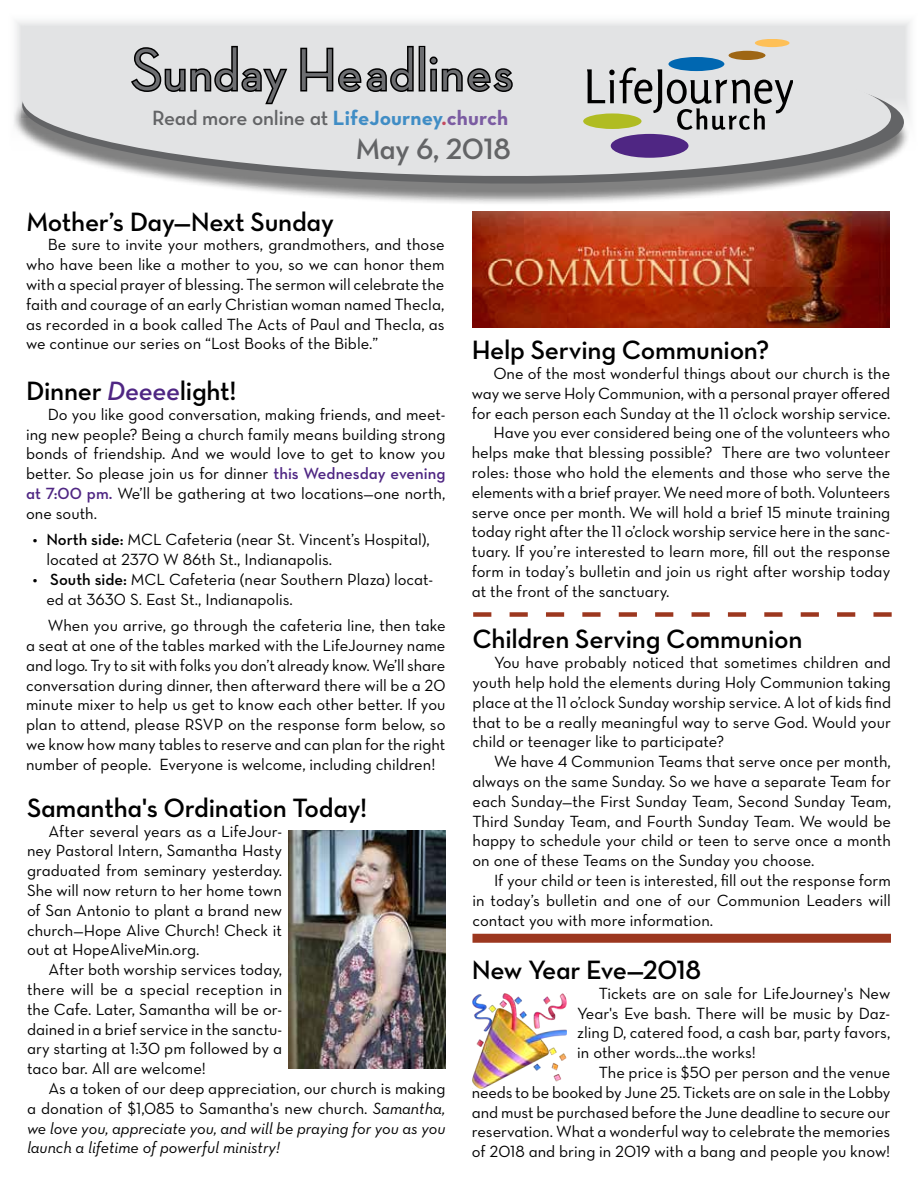
<style>
.page{position:relative;width:918px;height:1188px;background:#fff}
.page>*{position:absolute;margin:0;border:0;box-sizing:border-box;transform-origin:0 0}
.t1{font:500 60px "Neutra Disp";letter-spacing:.025em;color:#6d6e71}
.t2{font:30px "Neutra Text Demi Alt";letter-spacing:-.01em;color:#636466}
.t3{font:27px "Neutra Text Demi Alt";letter-spacing:-.01em;color:#000}
.t4{font:21px "Neutra Text Demi Alt";letter-spacing:-.01em;color:#636466}
.t5{font:16.5px/19.8px "Neutra Text Book Alt";color:#000;text-align:justify}
.t6{font:16.5px/19.8px "Neutra Text Book Italic Alt";color:#000}
.s1{font-family:"Neutra Text Bold Alt";color:#408dc5}
.s2{font-family:"Neutra Text Bold Alt";color:#c4495e}
.s3{font-family:"Neutra Text Bold Alt";color:#7b5ca2}
.s4{font-family:"Neutra Text Demi Italic Alt";color:#4f2683}
.s5{font-family:"Neutra Text Demi Alt";color:#4f2683}
.s6{font-family:"Myriad Pro"}
.s7{font-family:"Neutra Text Demi Alt"}
.s8{font-family:"Neutra Text Book Italic Alt"}
</style>
<div class="page">
<svg style="left:16px;top:21px;width:894px;height:30px;background:#e5e6e7"></svg>
<div style="left:12px;top:51px;width:898px;height:156px;background:#000;opacity:.5"></div>
<svg style="left:19px;top:40px;width:888px;height:147px"></svg>
<svg style="left:20px;top:36px;width:874px;height:144px;background:#d4d5d6"></svg>
<svg style="left:129px;top:44px;width:161px;height:62px;background:#abacad"></svg>
<svg style="left:299px;top:44px;width:116px;height:49px;background:#969697"></svg>
<div style="left:419px;top:46px;width:6px;height:45px;border:3px solid #000"></div>
<svg style="left:428px;top:55px;width:86px;height:38px;background:#8f9091"></svg>
<div style="left:611px;top:134px;width:78px;height:24px;background:#4f2683;border-radius:50%"></div>
<svg style="left:583px;top:113px;width:59px;height:16px"></svg>
<div style="left:669px;top:57px;width:55px;height:14px;background:#0067b1;border-radius:50%"></div>
<div style="left:729px;top:51px;width:37px;height:9px;background:#9e6614;border-radius:50%"></div>
<svg style="left:755px;top:40px;width:35px;height:7px"></svg>
<svg style="left:587px;top:67px;width:206px;height:63px;background:#b0b2ac"></svg>
<img style="left:472px;top:212px;width:418px;height:115px">
<div style="left:472px;top:934px;width:419px;height:9px;background:#9c371f"></div>
<svg style="left:473px;top:612px;width:419px;height:5px"></svg>
<img style="left:289px;top:830px;width:157px;height:238px">
<img style="left:472px;top:994px;width:22px;height:94px">
<img style="left:480px;top:993px;width:87px;height:90px">
<h1 class="t1" style="left:131px;top:37px;width:383px">Sunday Headlines</h1>
<h2 class="t2" style="left:355px;top:131px;width:157px">May 6, 2018</h2>
<p class="t4" style="left:152px;top:105px;width:358px">Read more online at <span class="s1">LifeJourney</span><span class="s2">.</span><span class="s3">church</span></p>
<h3 class="t3" style="left:26px;top:205px;width:309px">Mother’s Day—Next Sunday</h3>
<p class="t5" style="left:26px;top:235px;width:420px;text-indent:22px">Be sure to invite your mothers, grandmothers, and those who have been like a mother to you, so we can honor them with a special prayer of blessing. The sermon will celebrate the faith and courage of an early Christian woman named Thecla, as recorded in a book called The Acts of Paul and Thecla, as we continue our series on “Lost Books of the Bible.”</p>
<h3 class="t3" style="left:26px;top:374px;width:212px">Dinner <span class="s4">Deeee</span>light!</h3>
<p class="t5" style="left:26px;top:404px;width:421px;text-indent:22px">Do you like good conversation, making friends, and meet&shy;ing new people? Being a church family means building strong bonds of friendship. And we would love to get to know you better. So please join us for dinner <span class="s5">this Wednesday evening at 7:00 pm.</span> We’ll be gathering at two locations—one north, one south.</p>
<p class="t5" style="left:46px;top:529px;width:385px;text-indent:-13px"><span class="s6">•</span> <span class="s7">North side:</span> MCL Cafeteria (near St. Vincent’s Hospital), located at 2370 W 86th St., Indianapolis.</p>
<p class="t5" style="left:46px;top:569px;width:388px;text-indent:-13px"><span class="s6">•</span> <span class="s7">South side:</span> MCL Cafeteria (near Southern Plaza) locat&shy;ed at 3630 S. East St., Indianapolis.</p>
<p class="t5" style="left:26px;top:615px;width:421px;text-indent:22px">When you arrive, go through the cafeteria line, then take a seat at one of the tables marked with the LifeJourney name and logo. Try to sit with folks you don’t already know. We’ll share conversation during dinner, then afterward there will be a 20 minute mixer to help us get to know each other better. If you plan to attend, please RSVP on the response form below, so we know how many tables to reserve and can plan for the right number of people. Everyone is welcome, including children!</p>
<h3 class="t3" style="left:27px;top:791px;width:342px">Samantha's Ordination Today!</h3>
<p class="t5" style="left:27px;top:821px;width:257px;text-indent:22px">After several years as a LifeJour&shy;ney Pastoral Intern, Samantha Hasty graduated from seminary yesterday.<br>She will now return to her home town of San Antonio to plant a brand new church—Hope Alive Church! Check it out at HopeAliveMin.org.</p>
<p class="t5" style="left:27px;top:959px;width:257px;text-indent:22px">After both worship services today, there will be a special reception in the Cafe. Later, Samantha will be or&shy;dained in a brief service in the sanctu&shy;ary starting at 1:30 pm followed by a taco bar. All are welcome!</p>
<p class="t5" style="left:27px;top:1078px;width:420px;text-align:right">As a token of our deep appreciation, our church is making<br>a donation of $1,085 to Samantha's new church. <span class="s8">Samantha,</span></p>
<p class="t6" style="left:27px;top:1118px;width:420px">we love you, appreciate you, and will be praying for you as you launch a lifetime of powerful ministry!</p>
<h3 class="t3" style="left:472px;top:333px;width:299px">Help Serving Communion?</h3>
<p class="t5" style="left:493px;top:363px;width:398px">One of the most wonderful things about our church is the</p>
<p class="t5" style="left:472px;top:383px;width:420px">way we serve Holy Communion, with a personal prayer offered</p>
<p class="t5" style="left:472px;top:403px;width:420px">for each person each Sunday at the 11 o’clock worship service.</p>
<p class="t5" style="left:493px;top:423px;width:398px">Have you ever considered being one of the volunteers who</p>
<p class="t5" style="left:472px;top:442px;width:420px">helps make that blessing possible? There are two volunteer</p>
<p class="t5" style="left:472px;top:462px;width:420px">roles: those who hold the elements and those who serve the</p>
<p class="t5" style="left:472px;top:482px;width:420px">elements with a brief prayer. We need more of both. Volunteers</p>
<p class="t5" style="left:472px;top:502px;width:420px">serve once per month. We will hold a brief 15 minute training</p>
<p class="t5" style="left:472px;top:522px;width:420px">today right after the 11 o’clock worship service here in the sanc-</p>
<p class="t5" style="left:472px;top:541px;width:420px">tuary. If you’re interested to learn more, fill out the response</p>
<p class="t5" style="left:472px;top:561px;width:420px">form in today’s bulletin and join us right after worship today</p>
<p class="t5" style="left:472px;top:581px;width:199px">at the front of the sanctuary.</p>
<h3 class="t3" style="left:472px;top:623px;width:331px">Children Serving Communion</h3>
<p class="t5" style="left:473px;top:652px;width:420px;text-indent:22px">You have probably noticed that sometimes children and youth help hold the elements during Holy Communion taking place at the 11 o’clock Sunday worship service. A lot of kids find that to be a really meaningful way to serve God. Would your child or teenager like to participate?</p>
<p class="t5" style="left:473px;top:751px;width:420px;text-indent:22px">We have 4 Communion Teams that serve once per month, always on the same Sunday. So we have a separate Team for each Sunday—the First Sunday Team, Second Sunday Team, Third Sunday Team, and Fourth Sunday Team. We would be happy to schedule your child or teen to serve once a month on one of these Teams on the Sunday you choose.</p>
<p class="t5" style="left:473px;top:870px;width:420px;text-indent:22px">If your child or teen is interested, fill out the response form in today’s bulletin and one of our Communion Leaders will contact you with more information.</p>
<h3 class="t3" style="left:472px;top:953px;width:231px">New Year Eve—2018</h3>
<p class="t5" style="left:577px;top:983px;width:315px;text-indent:22px">Tickets are on sale for LifeJourney's New Year's Eve bash. There will be music by Daz&shy;zling D, catered food, a cash bar, party favors, in other words...the works!</p>
<p class="t5" style="left:472px;top:1062px;width:420px;text-indent:127px">The price is $50 per person and the venue needs to be booked by June 25. Tickets are on sale in the Lobby and must be purchased before the June deadline to secure our reservation. What a wonderful way to celebrate the memories of 2018 and bring in 2019 with a bang and people you know!</p>
</div>
